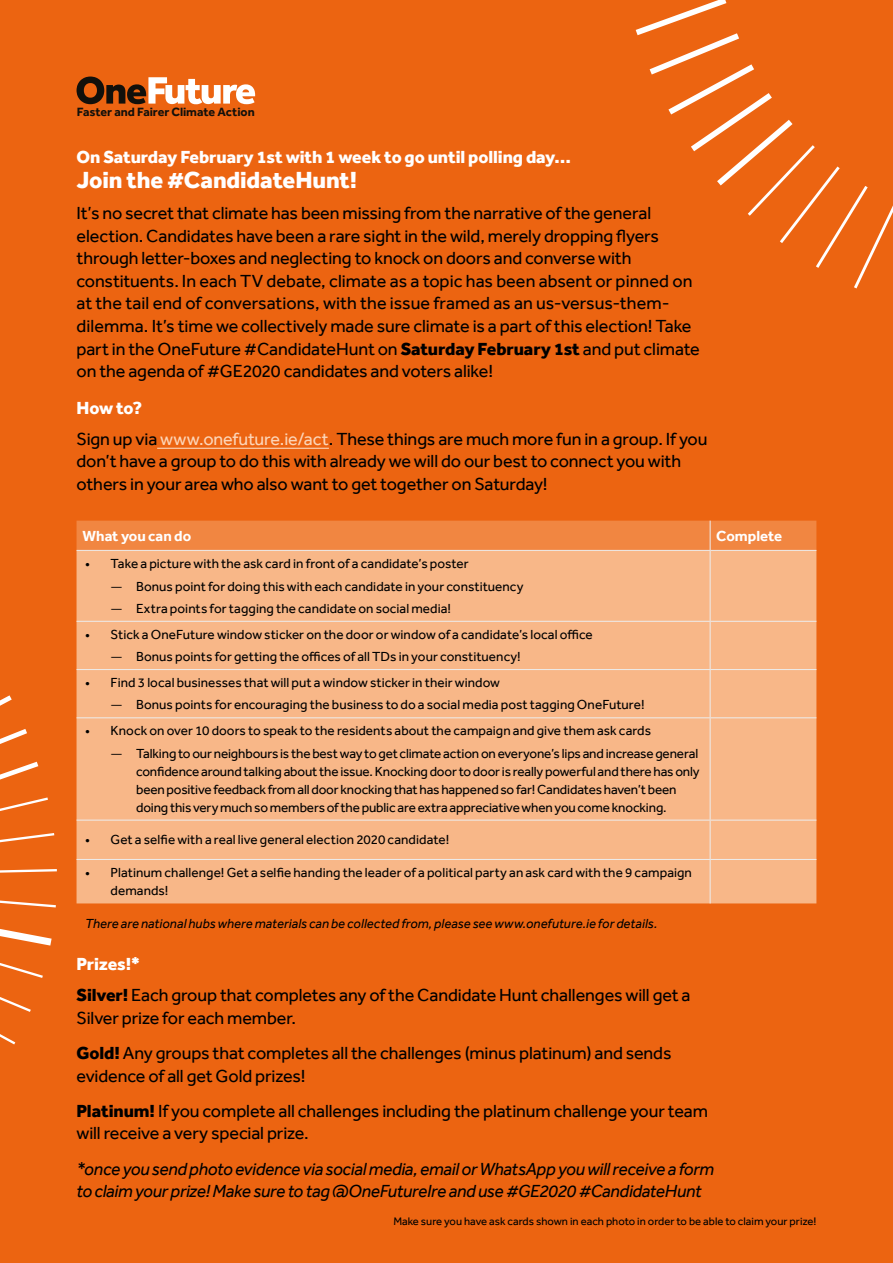
<style>
.page{position:relative;width:893px;height:1263px;background:#ec6411}
.page>*{position:absolute;margin:0;border:0;box-sizing:border-box;transform-origin:0 0}
.t1{font:800 24px "Effra";letter-spacing:-.005em;color:#fff}
.t2{font:18px/22.5px "Effra";letter-spacing:-.005em;color:#000}
.t3{font:italic 18px/22.5px "Effra";letter-spacing:-.015em;color:#000}
.t4{font:800 18px "Effra";letter-spacing:-.005em;color:#fff}
.t5{font:700 15px "Effra";color:#fff}
.t6{font:13.5px/18px "Effra";color:#000}
.t7{font:italic 13.5px "Effra";letter-spacing:.005em;color:#000}
.t8{font:700 12.45px "Effra";letter-spacing:-.005em;color:#12100b}
.t9{font:11.25px "Effra";color:#000}
.s1{font-weight:800}
.s2{font-weight:800;color:#fff}
.s3{color:#fcd5b8}
.s4{font-family:"Raleway"}
</style>
<div class="page">
<hr style="left:157px;top:448px;width:172px;height:1px;background:#fcd5b8">
<svg style="left:77px;top:77px;width:178px;height:27px"></svg>
<div style="left:0;top:631px;width:59px;height:562px;background:#ec6411"></div>
<div style="left:629px;top:0;width:264px;height:320px;background:#ec6411"></div>
<div style="left:77px;top:551px;width:739px;height:352px;background:#f8b788"></div>
<hr style="left:710px;top:551px;width:1px;height:70px;background:#ededed">
<hr style="left:77px;top:621px;width:633px;height:1px;background:#ededed">
<hr style="left:710px;top:621px;width:106px;height:1px;background:#ededed">
<hr style="left:710px;top:622px;width:1px;height:47px;background:#ededed">
<hr style="left:77px;top:669px;width:633px;height:1px;background:#ededed">
<hr style="left:710px;top:669px;width:106px;height:1px;background:#ededed">
<hr style="left:710px;top:670px;width:1px;height:47px;background:#ededed">
<hr style="left:77px;top:717px;width:633px;height:1px;background:#ededed">
<hr style="left:710px;top:717px;width:106px;height:1px;background:#ededed">
<hr style="left:710px;top:718px;width:1px;height:102px;background:#ededed">
<hr style="left:77px;top:820px;width:633px;height:1px;background:#ededed">
<hr style="left:710px;top:820px;width:106px;height:1px;background:#ededed">
<hr style="left:710px;top:820px;width:1px;height:39px;background:#ededed">
<hr style="left:77px;top:859px;width:633px;height:1px;background:#ededed">
<hr style="left:710px;top:859px;width:106px;height:1px;background:#ededed">
<hr style="left:710px;top:860px;width:1px;height:43px;background:#ededed">
<div style="left:77px;top:521px;width:739px;height:29px;background:#f18641"></div>
<hr style="left:77px;top:550px;width:633px;height:1px;background:#ededed">
<hr style="left:710px;top:550px;width:106px;height:1px;background:#ededed">
<p class="t8" style="left:77px;top:105px;width:179px">Faster and Fairer Climate Action</p>
<p class="t4" style="left:77px;top:146px;width:496px">On Saturday February 1st with 1 week to go until polling day…</p>
<h1 class="t1" style="left:77px;top:166px;width:282px">Join the #CandidateHunt!</h1>
<p class="t2" style="left:77px;top:202px;width:625px">It’s no secret that climate has been missing from the narrative of the general election. Candidates have been a rare sight in the wild, merely dropping flyers through letter‑boxes and neglecting to knock on doors and converse with constituents. In each TV debate, climate as a topic has been absent or pinned on at the tail end of conversations, with the issue framed as an us-versus-them&shy;dilemma. It’s time we collectively made sure climate is a part of this election! Take part in the OneFuture #CandidateHunt on <span class="s1">Saturday February 1st</span> and put climate on the agenda of #GE2020 candidates and voters alike!</p>
<p class="t2" style="left:77px;top:392px;width:632px;line-height:31px"><span class="s2">How to?<br></span>Sign up via <span class="s3">www.onefuture.ie/act</span>. These things are much more fun in a group. If you</p>
<p class="t2" style="left:77px;top:449px;width:606px">don’t have a group to do this with already we will do our best to connect you with others in your area who also want to get together on Saturday!</p>
<p class="t5" style="left:83px;top:526px;width:110px">What you can do</p>
<p class="t5" style="left:716px;top:526px;width:68px">Complete</p>
<p class="t6" style="left:85px;top:555px;width:385px">• Take a picture with the ask card in front of a candidate’s poster</p>
<p class="t6" style="left:111px;top:577px;width:414px"><span class="s4">—</span> Bonus point for doing this with each candidate in your constituency</p>
<p class="t6" style="left:111px;top:599px;width:342px"><span class="s4">—</span> Extra points for tagging the candidate on social media!</p>
<p class="t6" style="left:85px;top:625px;width:509px">• Stick a OneFuture window sticker on the door or window of a candidate’s local office</p>
<p class="t6" style="left:111px;top:647px;width:412px"><span class="s4">—</span> Bonus points for getting the offices of all TDs in your constituency!</p>
<p class="t6" style="left:85px;top:673px;width:416px">• Find 3 local businesses that will put a window sticker in their window</p>
<p class="t6" style="left:111px;top:696px;width:536px"><span class="s4">—</span> Bonus points for encouraging the business to do a social media post tagging OneFuture!</p>
<p class="t6" style="left:85px;top:722px;width:568px">• Knock on over 10 doors to speak to the residents about the campaign and give them ask cards</p>
<p class="t6" style="left:136px;top:744px;width:565px;text-indent:-26px"><span class="s4">—</span> Talking to our neighbours is the best way to get climate action on everyone’s lips and increase general confidence around talking about the issue. Knocking door to door is really powerful and there has only been positive feedback from all door knocking that has happened so far! Candidates haven’t been doing this very much so members of the public are extra appreciative when you come knocking.</p>
<p class="t6" style="left:85px;top:830px;width:366px">• Get a selfie with a real live general election 2020 candidate!</p>
<p class="t6" style="left:111px;top:863px;width:583px;text-indent:-26px">• Platinum challenge! Get a selfie handing the leader of a political party an ask card with the 9 campaign demands!</p>
<p class="t7" style="left:85px;top:916px;width:574px">There are national hubs where materials can be collected from, please see www.onefuture.ie for details.</p>
<p class="t2" style="left:77px;top:948px;width:616px;line-height:31px"><span class="s2">Prizes!*<br></span><span class="s1">Silver!</span> Each group that completes any of the Candidate Hunt challenges will get a</p>
<p class="t2" style="left:77px;top:1000px;width:596px;line-height:35.2px">Silver prize for each member.<br><span class="s1">Gold!</span> Any groups that completes all the challenges (minus platinum) and sends</p>
<p class="t2" style="left:77px;top:1058px;width:633px;line-height:35.2px">evidence of all get Gold prizes!<br><span class="s1">Platinum!</span> If you complete all challenges including the platinum challenge your team</p>
<p class="t2" style="left:77px;top:1122px;width:234px">will receive a very special prize.</p>
<p class="t3" style="left:77px;top:1157px;width:639px">*once you send photo evidence via social media, email or WhatsApp you will receive a form to claim your prize! Make sure to tag @OneFutureIre and use #GE2020 #CandidateHunt</p>
<p class="t9" style="left:393px;top:1215px;width:424px">Make sure you have ask cards shown in each photo in order to be able to claim your prize!</p>
</div>
